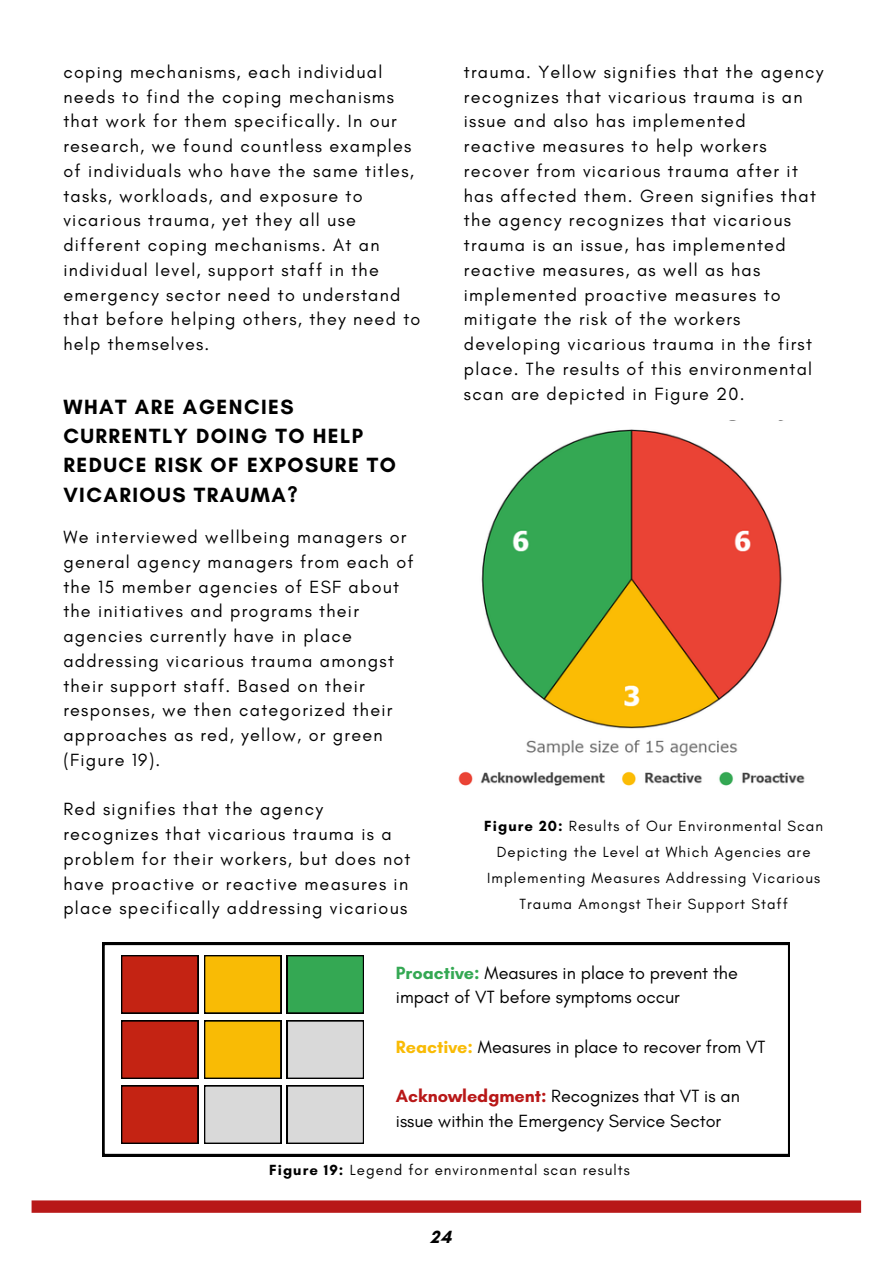
<style>
.page{position:relative;width:893px;height:1264px;background:#fff}
.page>*{position:absolute;margin:0;border:0;box-sizing:border-box;transform-origin:0 0}
.t1{font:700 21px/29.2px "Glacial Indifference";letter-spacing:.07em;color:#000}
.t2{font:18px/24.8px "Glacial Indifference";letter-spacing:.07em;color:#000}
.t3{font:18px/24.8px "Glacial Indifference";color:#000}
.t4{font:700 18px "Glacial Indifference";color:#000}
.t5{font:15px/25.8px "Glacial Indifference";letter-spacing:.07em;color:#000;text-align:center}
.s1{font-weight:700}
.s2{font-weight:700;color:#34a853}
.s3{font-weight:700;color:#f9bb05}
.s4{font-weight:700;color:#b81818}
</style>
<div class="page">
<div style="left:32px;top:1200px;width:829px;height:12px;background:#b81818"></div>
<img style="left:458px;top:429px;width:347px;height:357px">
<svg style="left:102px;top:942px;width:687px;height:214px"></svg>
<svg style="left:121px;top:955px;width:77px;height:58px;background:#b72011"></svg>
<svg style="left:204px;top:955px;width:77px;height:58px;background:#e9af04"></svg>
<svg style="left:287px;top:955px;width:77px;height:58px;background:#309d4d"></svg>
<svg style="left:121px;top:1020px;width:77px;height:58px;background:#b72011"></svg>
<svg style="left:204px;top:1020px;width:77px;height:58px;background:#e9af04"></svg>
<svg style="left:287px;top:1020px;width:77px;height:58px;background:#cbcbcb"></svg>
<svg style="left:121px;top:1085px;width:77px;height:58px;background:#b72011"></svg>
<svg style="left:204px;top:1085px;width:77px;height:58px;background:#cbcbcb"></svg>
<svg style="left:287px;top:1085px;width:77px;height:58px;background:#cbcbcb"></svg>
<p class="t2" style="left:63px;top:59px;width:320px">coping mechanisms, each individual</p>
<p class="t2" style="left:63px;top:84px;width:358px">needs to find the coping mechanisms that work for them specifically. In our research, we found countless examples of individuals who have the same titles, tasks, workloads, and exposure to vicarious trauma, yet they all use different coping mechanisms. At an individual level, support staff in the emergency sector need to understand that before helping others, they need to help themselves.</p>
<p class="t1" style="left:63px;top:392px;width:334px">WHAT ARE AGENCIES<br>CURRENTLY DOING TO HELP<br>REDUCE RISK OF EXPOSURE TO<br>VICARIOUS TRAUMA?</p>
<p class="t2" style="left:63px;top:524px;width:352px">We interviewed wellbeing managers or general agency managers from each of the 15 member agencies of ESF about the initiatives and programs their agencies currently have in place addressing vicarious trauma amongst their support staff. Based on their responses, we then categorized their approaches as red, yellow, or green (Figure 19).</p>
<p class="t2" style="left:63px;top:796px;width:348px">Red signifies that the agency recognizes that vicarious trauma is a problem for their workers, but does not have proactive or reactive measures in place specifically addressing vicarious</p>
<p class="t2" style="left:464px;top:59px;width:361px">trauma. Yellow signifies that the agency recognizes that vicarious trauma is an issue and also has implemented<br>reactive measures to help workers recover from vicarious trauma after it has affected them. Green signifies that the agency recognizes that vicarious trauma is an issue, has implemented reactive measures, as well as has implemented proactive measures to mitigate the risk of the workers developing vicarious trauma in the first place. The results of this environmental scan are depicted in Figure 20.</p>
<p class="t5" style="left:484px;top:812px;width:340px"><span class="s1">Figure 20:</span> Results of Our Environmental Scan Depicting the Level at Which Agencies are Implementing Measures Addressing Vicarious Trauma Amongst Their Support Staff</p>
<p class="t3" style="left:396px;top:960px;width:343px"><span class="s2">Proactive:</span> Measures in place to prevent the impact of VT before symptoms occur</p>
<p class="t3" style="left:396px;top:1034px;width:371px"><span class="s3">Reactive:</span> Measures in place to recover from VT</p>
<p class="t3" style="left:396px;top:1083px;width:345px"><span class="s4">Acknowledgment:</span> Recognizes that VT is an issue within the Emergency Service Sector</p>
<p class="t5" style="left:269px;top:1157px;width:362px"><span class="s1">Figure 19:</span> Legend for environmental scan results</p>
<p class="t4" style="left:430px;top:1225px;width:23px">24</p>
</div>
